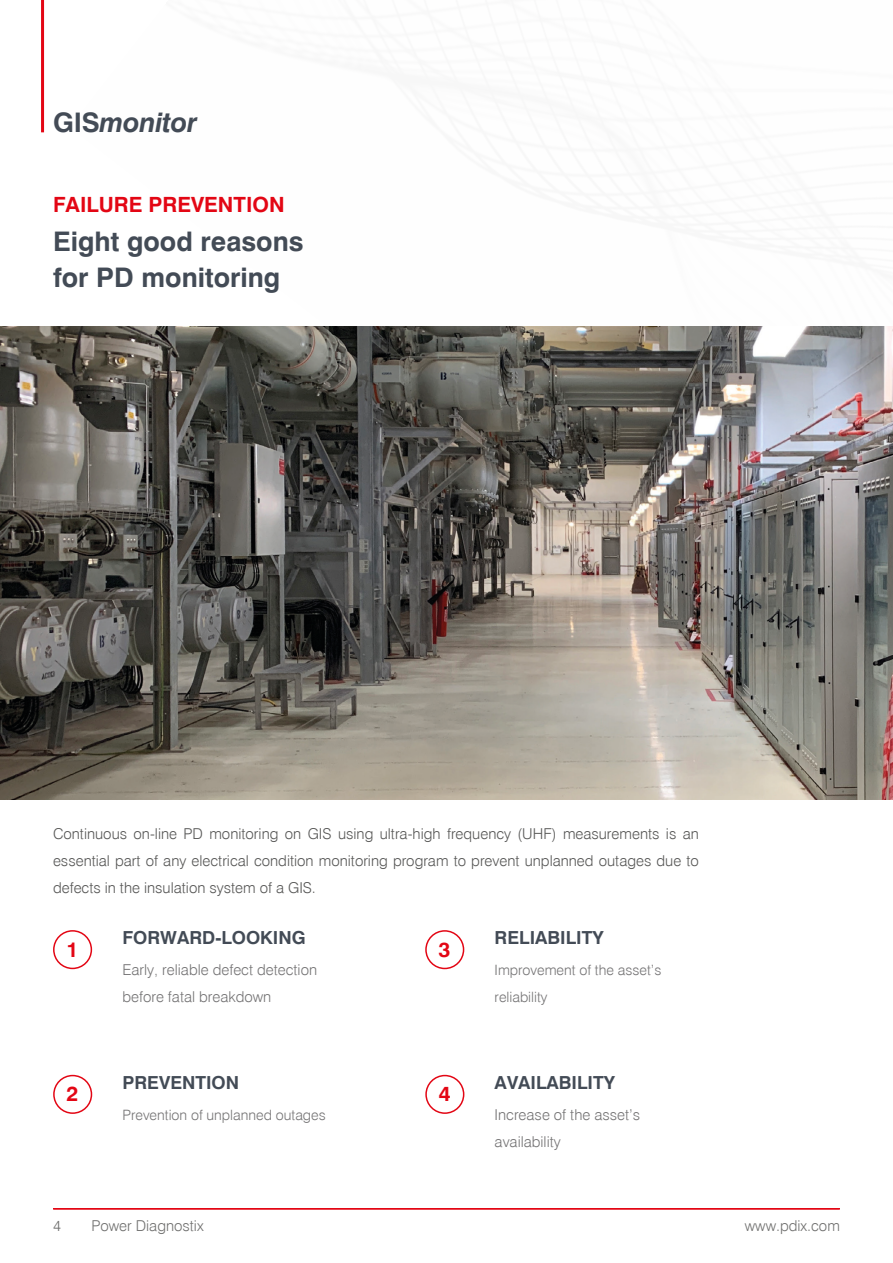
<style>
.page{position:relative;width:893px;height:1263px;background:#fff}
.page>*{position:absolute;margin:0;border:0;box-sizing:border-box;transform-origin:0 0}
.Title_1{font:700 27px/36px "Swiss 721 BT";color:#434b56}
.t1{font:italic 700 27px "Swiss 721 BT";letter-spacing:-.01em;color:#434b56}
.Title_2{font:700 21px "Swiss 721 BT";color:#e30614}
.Subhead{font:700 18px "Swiss 721 BT";color:#434b56}
.Body{font:300 15px/27px "Swiss 721 BT";color:#575756;text-align:justify}
.Body_left{font:300 15px/27px "Swiss 721 BT";color:#757475}
.t2{font:300 15px "Swiss 721 BT";color:#70706f}
.Body_left-2{font:300 14.25px/27px "Swiss 721 BT";color:#757475}
.s1{font-style:normal}
</style>
<div class="page">
<hr style="left:53px;top:1208px;width:787px;height:1px;background:#e30614">
<hr style="left:41px;top:0;width:3px;height:132px;background:#e30614">
<img style="left:0;top:326px;width:893px;height:473px">
<div style="left:53px;top:930px;width:39px;height:39px;border:2px solid #e30614;border-radius:50%"></div>
<div style="left:53px;top:1075px;width:39px;height:39px;border:2px solid #e30614;border-radius:50%"></div>
<div style="left:425px;top:930px;width:39px;height:39px;border:2px solid #e30614;border-radius:50%"></div>
<div style="left:425px;top:1075px;width:39px;height:39px;border:2px solid #e30614;border-radius:50%"></div>
<h1 class="t1" style="left:53px;top:106px;width:146px"><span class="s1">GIS</span>monitor</h1>
<p class="Title_2" style="left:53px;top:191px;width:233px">FAILURE PREVENTION</p>
<p class="Title_1" style="left:53px;top:223px;width:252px">Eight good reasons for PD monitoring</p>
<p class="Body" style="left:53px;top:820px;width:647px">Continuous on-line PD monitoring on GIS using ultra-high frequency (UHF) measurements is an essential part of any electrical condition monitoring program to prevent unplanned outages due to defects in the insulation system of a GIS.</p>
<p class="Title_2" style="left:66px;top:936px;width:13px">1</p>
<p class="Title_2" style="left:66px;top:1081px;width:13px">2</p>
<p class="Subhead" style="left:122px;top:926px;width:185px">FORWARD-LOOKING</p>
<p class="Body_left" style="left:122px;top:956px;width:196px">Early, reliable defect detection before fatal breakdown</p>
<p class="Subhead" style="left:122px;top:1071px;width:118px">PREVENTION</p>
<p class="Body_left-2" style="left:122px;top:1101px;width:205px">Prevention of unplanned outages</p>
<p class="Title_2" style="left:439px;top:936px;width:13px">3</p>
<p class="Title_2" style="left:439px;top:1081px;width:13px">4</p>
<p class="Subhead" style="left:495px;top:926px;width:110px">RELIABILITY</p>
<p class="Body_left-2" style="left:495px;top:956px;width:168px">Improvement of the asset’s reliability</p>
<p class="Subhead" style="left:495px;top:1071px;width:122px">AVAILABILITY</p>
<p class="Body_left" style="left:495px;top:1101px;width:147px">Increase of the asset’s availability</p>
<p class="t2" style="left:53px;top:1216px;width:9px">4</p>
<p class="t2" style="left:91px;top:1216px;width:114px">Power Diagnostix</p>
<p class="t2" style="left:745px;top:1216px;width:96px">www.pdix.com</p>
</div>
